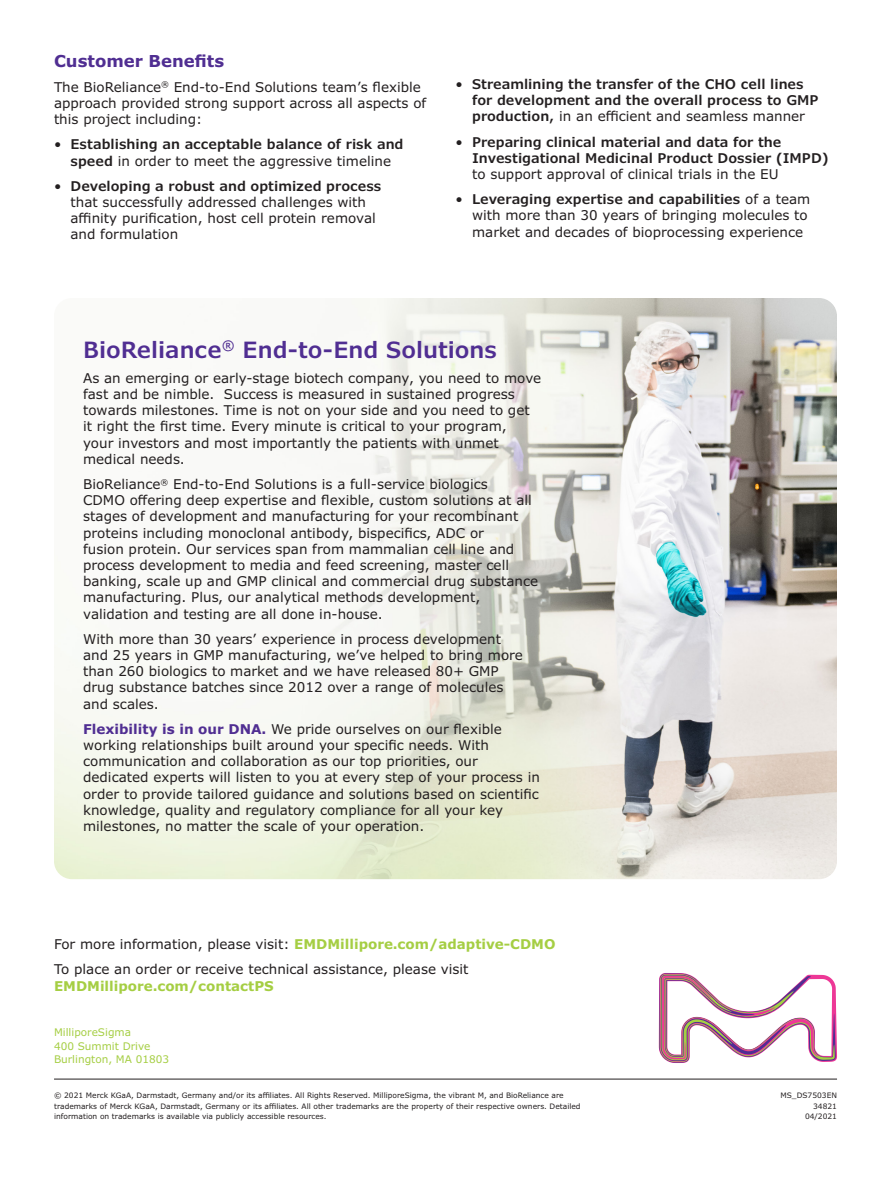
<style>
.page{position:relative;width:891px;height:1188px;background:#fff}
.page>*{position:absolute;margin:0;border:0;box-sizing:border-box;transform-origin:0 0}
.Body_Copy_9_11{font:600 22.5px "Verdana Pro";color:#502e92}
.Body_Subhead_9_11{font:700 16.5px "Verdana Pro";color:#502e92}
.Body_Copy_9_11-2{font:13.5px/16.2px "Verdana Pro";color:#231f20}
.Body_Copy_9_11-3{font:600 13.5px/16.2px "Verdana Pro";color:#231f20}
.Contact_7_9{font:10.5px/13.5px "Verdana Pro";color:#a5ce43}
.Legal_5_6{font:7.5px/10.5px "Verdana Pro";color:#231f20}
.s1{font-weight:400}
.s2{font-weight:600}
.s3{font-weight:700;color:#502e92}
.s4{font-weight:700;color:#a5ce43}
</style>
<div class="page">
<img style="left:54px;top:298px;width:783px;height:581px">
<hr style="left:54px;top:1079px;width:783px;height:1px;background:#231f20">
<svg style="left:659px;top:973px;width:178px;height:90px"></svg>
<p class="Body_Subhead_9_11" style="left:54px;top:50px;width:172px">Customer Benefits</p>
<p class="Body_Copy_9_11-2" style="left:54px;top:79px;width:374px">The BioReliance<sup>®</sup> End-to-End Solutions team’s flexible approach provided strong support across all aspects of this project including:</p>
<p class="Body_Copy_9_11-3" style="left:54px;top:137px;width:351px;text-align:center"><span class="s1">•</span> Establishing an acceptable balance of risk and speed <span class="s1">in order to meet the aggressive timeline</span></p>
<p class="Body_Copy_9_11-2" style="left:70px;top:178px;width:313px;text-indent:-16px">• <span class="s2">Developing a robust and optimized process </span>that successfully addressed challenges with affinity purification, host cell protein removal and formulation</p>
<p class="Body_Copy_9_11-3" style="left:472px;top:76px;width:348px;text-indent:-16px"><span class="s1">•</span> Streamlining the transfer of the CHO cell lines for development and the overall process to GMP production, <span class="s1">in an efficient and seamless manner</span></p>
<p class="Body_Copy_9_11-3" style="left:472px;top:134px;width:358px;text-indent:-16px"><span class="s1">•</span> Preparing clinical material and data for the<br>Investigational Medicinal Product Dossier (IMPD) <span class="s1">to support approval of clinical trials in the EU</span></p>
<p class="Body_Copy_9_11-2" style="left:472px;top:191px;width:340px;text-indent:-16px">• <span class="s2">Leveraging expertise and capabilities</span> of a team with more than 30 years of bringing molecules to market and decades of bioprocessing experience</p>
<p class="Body_Copy_9_11" style="left:83px;top:335px;width:415px">BioReliance<sup>®</sup> End-to-End Solutions</p>
<p class="Body_Copy_9_11-2" style="left:83px;top:370px;width:460px">As an emerging or early-stage biotech company, you need to move fast and be nimble. Success is measured in sustained progress towards milestones. Time is not on your side and you need to get it right the first time. Every minute is critical to your program,<br>your investors and most importantly the patients with unmet medical needs.</p>
<p class="Body_Copy_9_11-2" style="left:83px;top:476px;width:457px">BioReliance<sup>®</sup> End-to-End Solutions is a full-service biologics<br>CDMO offering deep expertise and flexible, custom solutions at all stages of development and manufacturing for your recombinant proteins including monoclonal antibody, bispecifics, ADC or<br>fusion protein. Our services span from mammalian cell line and process development to media and feed screening, master cell banking, scale up and GMP clinical and commercial drug substance manufacturing. Plus, our analytical methods development, validation and testing are all done in-house.</p>
<p class="Body_Copy_9_11-2" style="left:83px;top:631px;width:441px">With more than 30 years’ experience in process development and 25 years in GMP manufacturing, we’ve helped to bring more than 260 biologics to market and we have released 80+ GMP drug substance batches since 2012 over a range of molecules and scales.</p>
<p class="Body_Copy_9_11-2" style="left:83px;top:721px;width:458px"><span class="s3">Flexibility is in our DNA.</span> We pride ourselves on our flexible working relationships built around your specific needs. With communication and collaboration as our top priorities, our dedicated experts will listen to you at every step of your process in order to provide tailored guidance and solutions based on scientific knowledge, quality and regulatory compliance for all your key milestones, no matter the scale of your operation.</p>
<p class="Body_Copy_9_11-2" style="left:54px;top:936px;width:503px">For more information, please visit: <span class="s4">EMDMillipore.com/adaptive-CDMO</span></p>
<p class="Body_Copy_9_11-2" style="left:54px;top:962px;width:416px">To place an order or receive technical assistance, please visit<br><span class="s4">EMDMillipore.com/contactPS</span></p>
<p class="Contact_7_9" style="left:54px;top:1026px;width:98px">MilliporeSigma<br>400 Summit Drive</p>
<p class="Contact_7_9" style="left:54px;top:1053px;width:117px">Burlington, MA 01803</p>
<p class="Legal_5_6" style="left:54px;top:1090px;width:528px">© 2021 Merck KGaA, Darmstadt, Germany and/or its affiliates. All Rights Reserved. MilliporeSigma, the vibrant M, and BioReliance are trademarks of Merck KGaA, Darmstadt, Germany or its affiliates. All other trademarks are the property of their respective owners. Detailed information on trademarks is available via publicly accessible resources.</p>
<p class="Legal_5_6" style="left:780px;top:1090px;width:58px">MS_DS7503EN</p>
<p class="Legal_5_6" style="left:813px;top:1101px;width:25px">34821</p>
<p class="Legal_5_6" style="left:805px;top:1111px;width:34px">04/2021</p>
</div>
